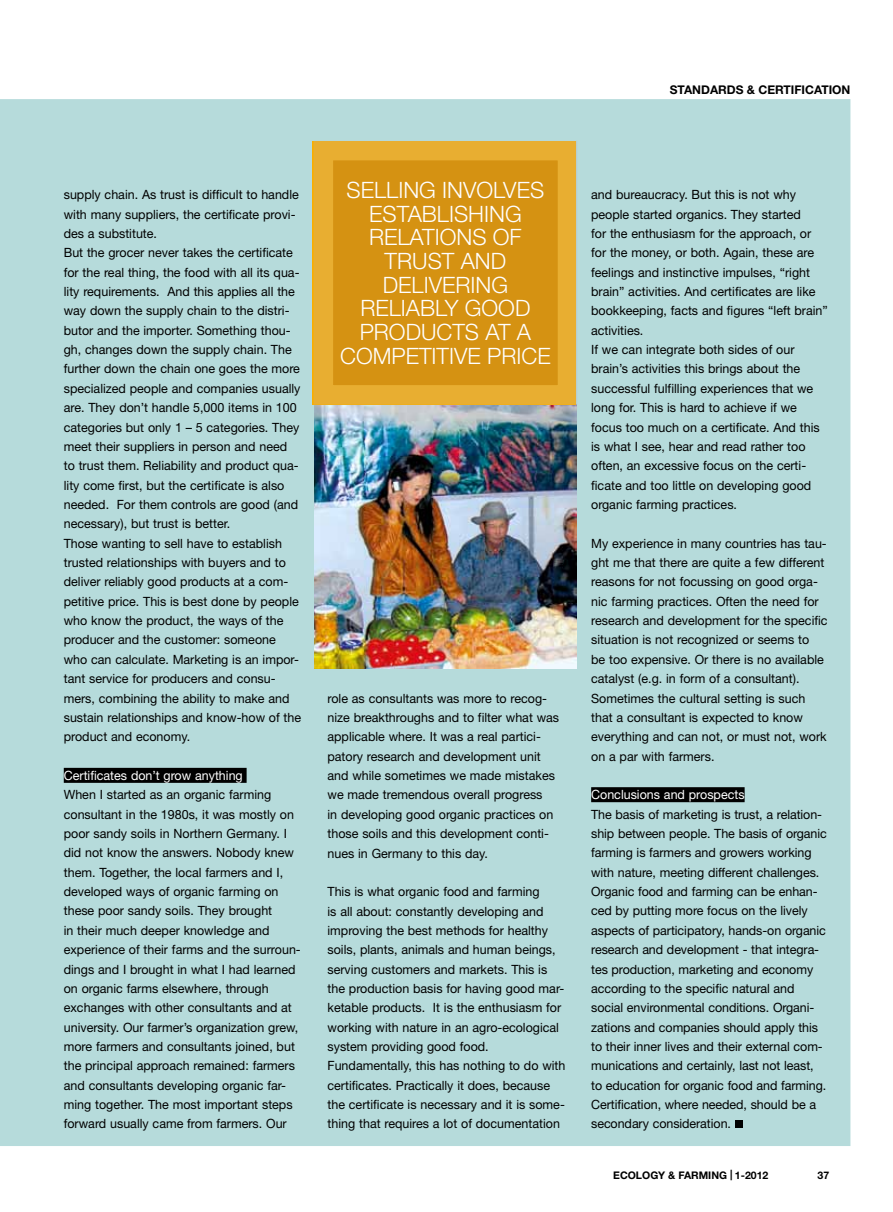
<style>
.page{position:relative;width:893px;height:1212px;background:#fff}
.page>*{position:absolute;margin:0;border:0;box-sizing:border-box;transform-origin:0 0}
.t1{font:300 22.5px/23.7px "Helvetica Neue LT Std";color:#fff;text-align:center}
.t2{font:12.75px/19.4px "Helvetica Neue LT Std";color:#000}
.t3{font:12.75px "Helvetica Neue LT Std";color:#fff}
.t4{font:700 12px "Helvetica Neue LT Std";color:#000}
.t5{font:700 10.5px "Helvetica Neue LT Std";color:#000}
.s1{font-weight:900}
</style>
<div class="page">
<div style="left:0;top:99px;width:850px;height:1047px;background:#b6dbdb"></div>
<div style="left:591px;top:787px;width:154px;height:15px;background:#000"></div>
<div style="left:735px;top:1120px;width:7px;height:8px;background:#000"></div>
<div style="left:64px;top:768px;width:183px;height:15px;background:#000"></div>
<img style="left:314px;top:405px;width:262px;height:263px">
<svg style="left:314px;top:141px;width:263px;height:264px;fill:#d59212"></svg>
<p class="t4" style="left:670px;top:82px;width:98px">STAN DAR DS &amp; CER</p>
<p class="t4" style="left:784px;top:82px;width:15px">TIFICA</p>
<p class="t4" style="left:821px;top:82px;width:16px">TION</p>
<p class="t2" style="left:64px;top:185px;width:239px">supply chain. As trust is difficult to handle with many suppliers, the certificate provi&shy;des a substitute.<br>But the grocer never takes the certificate for the real thing, the food with all its qua&shy;lity requirements. And this applies all the way down the supply chain to the distri&shy;butor and the importer. Something thou&shy;gh, changes down the supply chain. The further down the chain one goes the more specialized people and companies usually are. They don’t handle 5,000 items in 100 categories but only 1 – 5 categories. They meet their suppliers in person and need to trust them. Reliability and product qua&shy;lity come first, but the certificate is also needed. For them controls are good (and necessary), but trust is better.<br>Those wanting to sell have to establish trusted relationships with buyers and to deliver reliably good products at a com&shy;petitive price. This is best done by people who know the product, the ways of the producer and the customer: someone who can calculate. Marketing is an impor&shy;tant service for producers and consu&shy;mers, combining the ability to make and sustain relationships and know-how of the product and economy.</p>
<p class="t3" style="left:64px;top:768px;width:181px">Certificates don’t grow anything</p>
<p class="t2" style="left:64px;top:785px;width:239px">When I started as an organic farming consultant in the 1980s, it was mostly on poor sandy soils in Northern Germany. I did not know the answers. Nobody knew them. Together, the local farmers and I, developed ways of organic farming on these poor sandy soils. They brought<br>in their much deeper knowledge and experience of their farms and the surroun&shy;dings and I brought in what I had learned on organic farms elsewhere, through exchanges with other consultants and at university. Our farmer’s organization grew, more farmers and consultants joined, but the principal approach remained: farmers and consultants developing organic far&shy;ming together. The most important steps forward usually came from farmers. Our</p>
<h1 class="t1" style="left:340px;top:178px;width:212px">SELLING INVOLVES<br>ESTABLISHING<br>RELATIONS OF<br>TRUST AND<br>DELIVERING<br>RELIABLY GOOD<br>PRODUCTS AT A<br>COMPETITIVE PRICE</h1>
<p class="t2" style="left:327px;top:688px;width:233px">role as consultants was more to recog&shy;nize breakthroughs and to filter what was applicable where. It was a real partici&shy;patory research and development unit and while sometimes we made mistakes we made tremendous overall progress<br>in developing good organic practices on those soils and this development conti&shy;nues in Germany to this day.</p>
<p class="t2" style="left:327px;top:882px;width:239px">This is what organic food and farming<br>is all about: constantly developing and improving the best methods for healthy soils, plants, animals and human beings, serving customers and markets. This is the production basis for having good mar&shy;ketable products. It is the enthusiasm for working with nature in an agro-ecological system providing good food.<br>Fundamentally, this has nothing to do with certificates. Practically it does, because the certificate is necessary and it is some&shy;thing that requires a lot of documentation</p>
<p class="t2" style="left:591px;top:185px;width:238px">and bureaucracy. But this is not why people started organics. They started<br>for the enthusiasm for the approach, or for the money, or both. Again, these are feelings and instinctive impulses, “right brain” activities. And certificates are like bookkeeping, facts and figures “left brain” activities.<br>If we can integrate both sides of our brain’s activities this brings about the successful fulfilling experiences that we long for. This is hard to achieve if we focus too much on a certificate. And this is what I see, hear and read rather too often, an excessive focus on the certi&shy;ficate and too little on developing good organic farming practices.</p>
<p class="t2" style="left:591px;top:533px;width:238px">My experience in many countries has tau&shy;ght me that there are quite a few different reasons for not focussing on good orga&shy;nic farming practices. Often the need for research and development for the specific situation is not recognized or seems to<br>be too expensive. Or there is no available catalyst (e.g. in form of a consultant).<br>Sometimes the cultural setting is such that a consultant is expected to know everything and can not, or must not, work on a par with farmers.</p>
<p class="t3" style="left:591px;top:787px;width:155px">Conclusions and prospects</p>
<p class="t2" style="left:591px;top:804px;width:237px">The basis of marketing is trust, a relation&shy;ship between people. The basis of organic farming is farmers and growers working with nature, meeting different challenges.<br>Organic food and farming can be enhan&shy;ced by putting more focus on the lively aspects of participatory, hands-on organic research and development - that integra&shy;tes production, marketing and economy according to the specific natural and social environmental conditions. Organi&shy;zations and companies should apply this to their inner lives and their external com&shy;munications and certainly, last not least, to education for organic food and farming.<br>Certification, where needed, should be a secondary consideration.</p>
<p class="t5" style="left:613px;top:1169px;width:157px">ECOLOGY &amp; FARMING <span class="s1">|</span> 1-2012</p>
<p class="t5" style="left:817px;top:1169px;width:13px">37</p>
</div>
